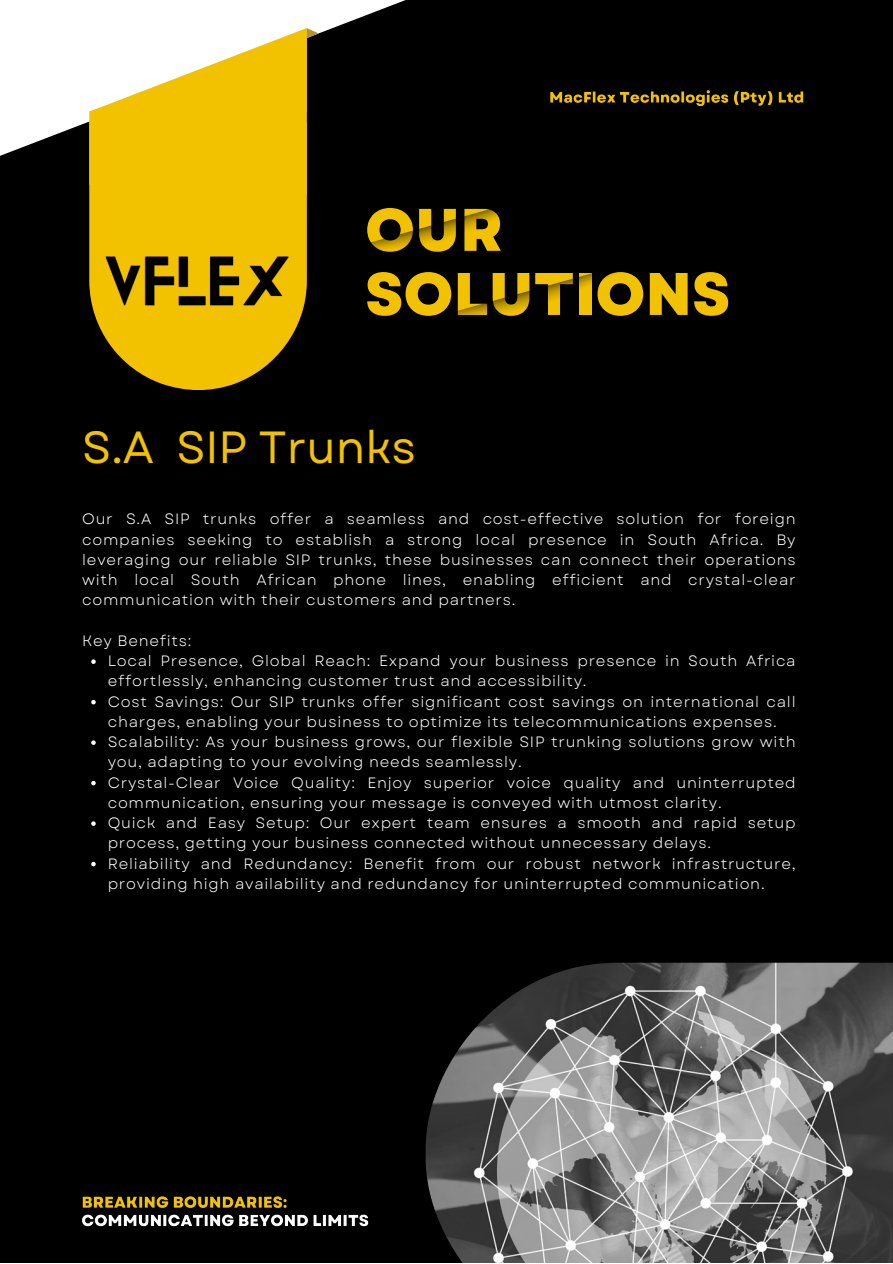
<style>
.page{position:relative;width:893px;height:1264px;background:#fff}
.page>*{position:absolute;margin:0;border:0;box-sizing:border-box;transform-origin:0 0}
.t1{font:800 60px "Garet";color:#f2c100}
.t2{font:45px "Garet";color:#f2c100}
.t3{font:15px/20.2px "Garet";letter-spacing:.05em;color:#fff}
</style>
<div class="page">
<div style="left:0;top:0;width:892px;height:1262px;background:#000"></div>
<svg style="left:0;top:0;width:405px;height:156px;fill:#fff"></svg>
<svg style="left:89px;top:195px;width:218px;height:128px;background:#dcaf00"></svg>
<svg style="left:89px;top:28px;width:229px;height:167px;background:#e9c63d"></svg>
<img style="left:426px;top:962px;width:466px;height:300px">
<img style="left:98px;top:200px;width:200px;height:190px">
<svg style="left:91px;top:659px;width:5px;height:5px"></svg>
<svg style="left:91px;top:700px;width:5px;height:4px"></svg>
<svg style="left:91px;top:740px;width:5px;height:5px"></svg>
<svg style="left:91px;top:781px;width:5px;height:4px"></svg>
<svg style="left:91px;top:821px;width:5px;height:4px"></svg>
<svg style="left:91px;top:861px;width:5px;height:5px"></svg>
<img style="left:550px;top:90px;width:254px;height:17px">
<img style="left:82px;top:1196px;width:287px;height:31px">
<p class="t1" style="left:365px;top:187px;width:139px">OUR</p>
<p class="t1" style="left:365px;top:251px;width:366px">SOLUTIONS</p>
<p class="t2" style="left:82px;top:414px;width:335px">S.A SIP Trunks</p>
<p class="t3" style="left:82px;top:509px;width:714px;text-align:justify">Our S.A SIP trunks offer a seamless and cost-effective solution for foreign companies seeking to establish a strong local presence in South Africa. By leveraging our reliable SIP trunks, these businesses can connect their operations with local South African phone lines, enabling efficient and crystal-clear communication with their customers and partners.</p>
<p class="t3" style="left:82px;top:630px;width:111px">Key Benefits:</p>
<p class="t3" style="left:108px;top:651px;width:689px">Local Presence, Global Reach: Expand your business presence in South Africa effortlessly, enhancing customer trust and accessibility.</p>
<p class="t3" style="left:108px;top:691px;width:689px">Cost Savings: Our SIP trunks offer significant cost savings on international call charges, enabling your business to optimize its telecommunications expenses.</p>
<p class="t3" style="left:108px;top:731px;width:689px">Scalability: As your business grows, our flexible SIP trunking solutions grow with you, adapting to your evolving needs seamlessly.</p>
<p class="t3" style="left:108px;top:772px;width:689px">Crystal-Clear Voice Quality: Enjoy superior voice quality and uninterrupted communication, ensuring your message is conveyed with utmost clarity.</p>
<p class="t3" style="left:108px;top:812px;width:689px">Quick and Easy Setup: Our expert team ensures a smooth and rapid setup process, getting your business connected without unnecessary delays.</p>
<p class="t3" style="left:108px;top:853px;width:689px">Reliability and Redundancy: Benefit from our robust network infrastructure, providing high availability and redundancy for uninterrupted communication.</p>
</div>
